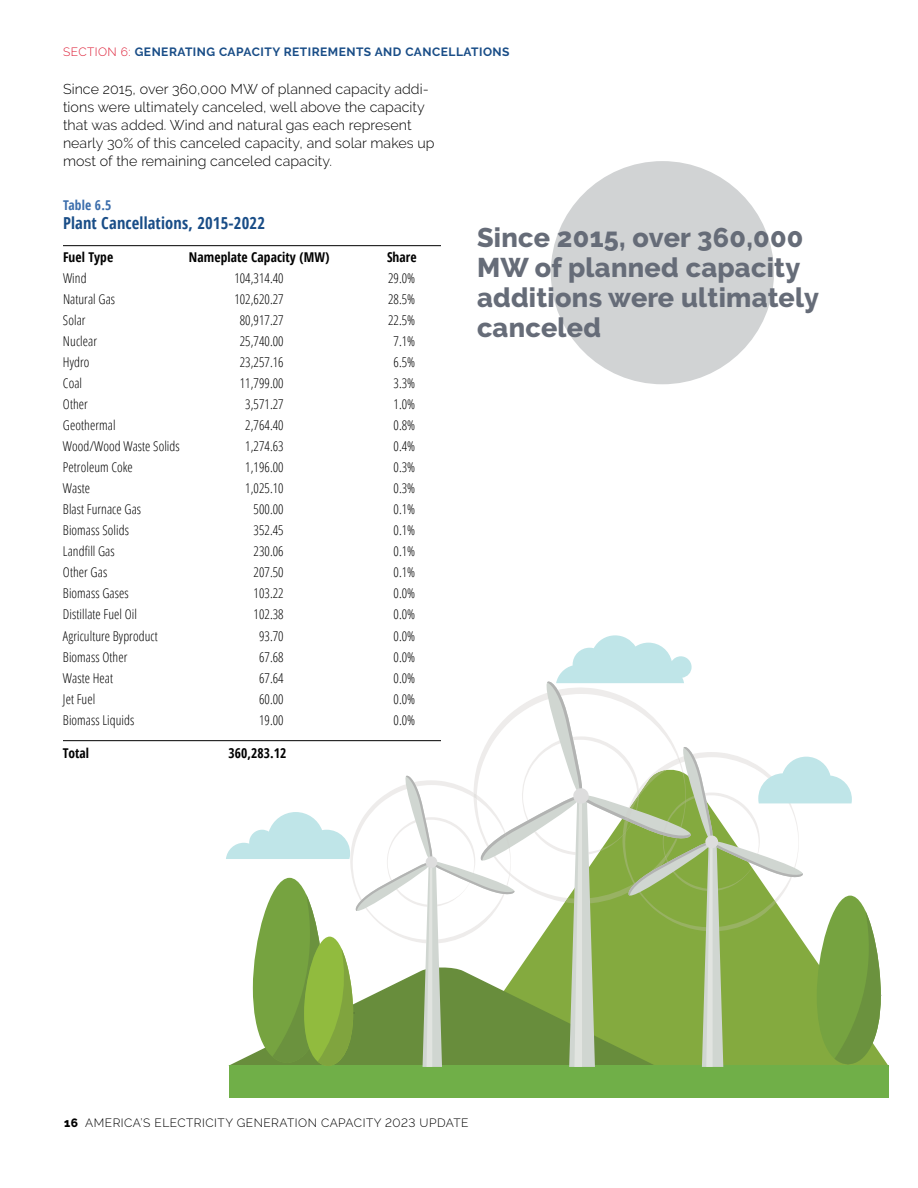
<style>
.page{position:relative;width:918px;height:1188px;background:#fff}
.page>*{position:absolute;margin:0;border:0;box-sizing:border-box;transform-origin:0 0}
.t1{font:800 27px/30px "Raleway";letter-spacing:.01em;color:#666c78}
.t2{font:700 condensed 16.5px "Open Sans";letter-spacing:.01em;color:#194d87}
.t3{font:300 14.25px/18px "Raleway";letter-spacing:.005em;color:#000}
.t4{font:300 condensed 13.5px "Open Sans";letter-spacing:.005em;color:#000}
.t5{font:700 condensed 13.5px "Open Sans";letter-spacing:.005em;color:#000}
.t6{font:700 condensed 13.5px "Open Sans";letter-spacing:.01em;color:#3c6eac}
.t7{font:700 12px "Raleway";letter-spacing:.04em;color:#194d87}
.t8{font:300 12px "Raleway";letter-spacing:.04em;color:#000}
.s1{font-weight:300;color:#dd1e36}
.s2{font-weight:800}
</style>
<div class="page">
<div style="left:551px;top:161px;width:223px;height:223px;background:#d1d3d4;border-radius:50%"></div>
<hr style="left:63px;top:245px;width:378px;height:1px;background:#000">
<hr style="left:63px;top:740px;width:378px;height:1px;background:#000">
<div style="left:229px;top:1066px;width:660px;height:32px;background:#70af48"></div>
<svg style="left:226px;top:635px;width:655px;height:432px"></svg>
<p class="t7" style="left:63px;top:45px;width:448px"><span class="s1">SECTION 6:</span> GENERATING CAPACITY RETIREMENTS AND CANCELLATIONS</p>
<p class="t3" style="left:63px;top:80px;width:373px">Since 2015, over 360,000 MW of planned capacity addi&shy;tions were ultimately canceled, well above the capacity that was added. Wind and natural gas each represent nearly 30% of this canceled capacity, and solar makes up most of the remaining canceled capacity.</p>
<p class="t6" style="left:63px;top:196px;width:50px">Table 6.5</p>
<p class="t2" style="left:63px;top:212px;width:204px">Plant Cancellations, 2015-2022</p>
<p class="t5" style="left:63px;top:248px;width:52px">Fuel Type</p>
<p class="t5" style="left:189px;top:248px;width:142px">Nameplate Capacity (MW)</p>
<p class="t5" style="left:387px;top:248px;width:31px">Share</p>
<p class="t4" style="left:63px;top:269px;width:25px">Wind</p>
<p class="t4" style="left:234px;top:269px;width:51px">104,314.40</p>
<p class="t4" style="left:388px;top:269px;width:29px">29.0%</p>
<p class="t4" style="left:63px;top:290px;width:54px">Natural Gas</p>
<p class="t4" style="left:234px;top:290px;width:51px">102,620.27</p>
<p class="t4" style="left:388px;top:290px;width:29px">28.5%</p>
<p class="t4" style="left:63px;top:311px;width:24px">Solar</p>
<p class="t4" style="left:240px;top:311px;width:45px">80,917.27</p>
<p class="t4" style="left:388px;top:311px;width:29px">22.5%</p>
<p class="t4" style="left:63px;top:332px;width:36px">Nuclear</p>
<p class="t4" style="left:240px;top:332px;width:45px">25,740.00</p>
<p class="t4" style="left:394px;top:332px;width:23px">7.1%</p>
<p class="t4" style="left:63px;top:353px;width:28px">Hydro</p>
<p class="t4" style="left:240px;top:353px;width:45px">23,257.16</p>
<p class="t4" style="left:394px;top:353px;width:23px">6.5%</p>
<p class="t4" style="left:63px;top:374px;width:21px">Coal</p>
<p class="t4" style="left:240px;top:374px;width:45px">11,799.00</p>
<p class="t4" style="left:394px;top:374px;width:23px">3.3%</p>
<p class="t4" style="left:63px;top:395px;width:26px">Other</p>
<p class="t4" style="left:245px;top:395px;width:40px">3,571.27</p>
<p class="t4" style="left:394px;top:395px;width:23px">1.0%</p>
<p class="t4" style="left:63px;top:416px;width:54px">Geothermal</p>
<p class="t4" style="left:245px;top:416px;width:40px">2,764.40</p>
<p class="t4" style="left:394px;top:416px;width:23px">0.8%</p>
<p class="t4" style="left:63px;top:437px;width:118px">Wood/Wood Waste Solids</p>
<p class="t4" style="left:245px;top:437px;width:40px">1,274.63</p>
<p class="t4" style="left:394px;top:437px;width:23px">0.4%</p>
<p class="t4" style="left:63px;top:458px;width:71px">Petroleum Coke</p>
<p class="t4" style="left:245px;top:458px;width:40px">1,196.00</p>
<p class="t4" style="left:394px;top:458px;width:23px">0.3%</p>
<p class="t4" style="left:63px;top:479px;width:29px">Waste</p>
<p class="t4" style="left:245px;top:479px;width:40px">1,025.10</p>
<p class="t4" style="left:394px;top:479px;width:23px">0.3%</p>
<p class="t4" style="left:63px;top:500px;width:80px">Blast Furnace Gas</p>
<p class="t4" style="left:254px;top:500px;width:32px">500.00</p>
<p class="t4" style="left:394px;top:500px;width:23px">0.1%</p>
<p class="t4" style="left:63px;top:521px;width:67px">Biomass Solids</p>
<p class="t4" style="left:254px;top:521px;width:32px">352.45</p>
<p class="t4" style="left:394px;top:521px;width:23px">0.1%</p>
<p class="t4" style="left:63px;top:542px;width:53px">Landfill Gas</p>
<p class="t4" style="left:254px;top:542px;width:32px">230.06</p>
<p class="t4" style="left:394px;top:542px;width:23px">0.1%</p>
<p class="t4" style="left:63px;top:563px;width:46px">Other Gas</p>
<p class="t4" style="left:254px;top:563px;width:32px">207.50</p>
<p class="t4" style="left:394px;top:563px;width:23px">0.1%</p>
<p class="t4" style="left:63px;top:584px;width:67px">Biomass Gases</p>
<p class="t4" style="left:254px;top:584px;width:32px">103.22</p>
<p class="t4" style="left:394px;top:584px;width:23px">0.0%</p>
<p class="t4" style="left:63px;top:605px;width:76px">Distillate Fuel Oil</p>
<p class="t4" style="left:254px;top:605px;width:32px">102.38</p>
<p class="t4" style="left:394px;top:605px;width:23px">0.0%</p>
<p class="t4" style="left:63px;top:626px;width:96px">Agriculture Byproduct</p>
<p class="t4" style="left:259px;top:626px;width:26px">93.70</p>
<p class="t4" style="left:394px;top:626px;width:23px">0.0%</p>
<p class="t4" style="left:63px;top:647px;width:66px">Biomass Other</p>
<p class="t4" style="left:259px;top:647px;width:26px">67.68</p>
<p class="t4" style="left:394px;top:647px;width:23px">0.0%</p>
<p class="t4" style="left:63px;top:668px;width:52px">Waste Heat</p>
<p class="t4" style="left:259px;top:668px;width:26px">67.64</p>
<p class="t4" style="left:394px;top:668px;width:23px">0.0%</p>
<p class="t4" style="left:63px;top:689px;width:34px">Jet Fuel</p>
<p class="t4" style="left:259px;top:689px;width:26px">60.00</p>
<p class="t4" style="left:394px;top:689px;width:23px">0.0%</p>
<p class="t4" style="left:63px;top:710px;width:73px">Biomass Liquids</p>
<p class="t4" style="left:259px;top:710px;width:26px">19.00</p>
<p class="t4" style="left:394px;top:710px;width:23px">0.0%</p>
<p class="t5" style="left:63px;top:743px;width:28px">Total</p>
<p class="t5" style="left:228px;top:743px;width:59px">360,283.12</p>
<h1 class="t1" style="left:477px;top:222px;width:344px">Since 2015, over 360,000<br>MW of planned capacity additions were ultimately canceled</h1>
<p class="t8" style="left:64px;top:1116px;width:406px"><span class="s2">16</span> AMERICA’S ELECTRICITY GENERATION CAPACITY 2023 UPDATE</p>
</div>
